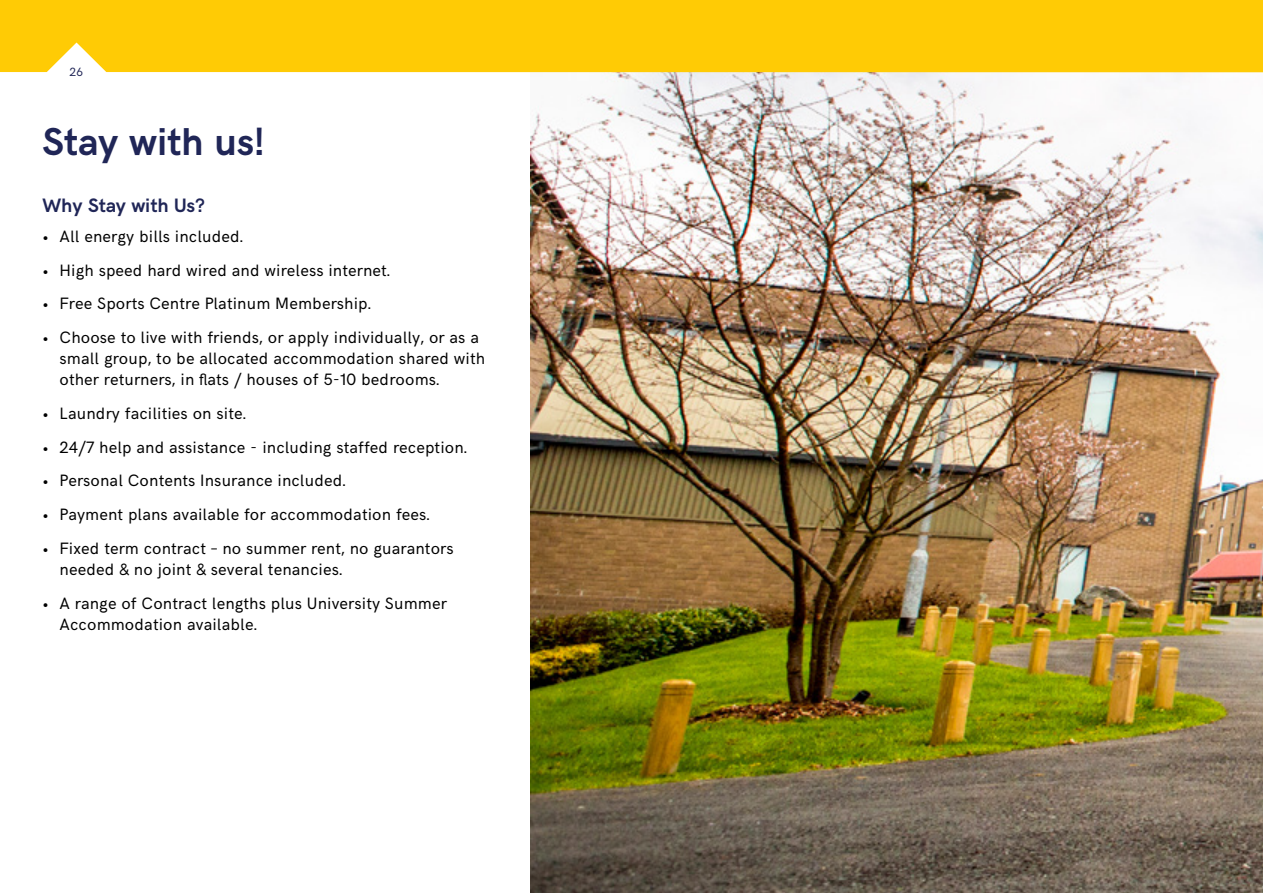
<style>
.page{position:relative;width:1263px;height:893px;background:#fff}
.page>*{position:absolute;margin:0;border:0;box-sizing:border-box;transform-origin:0 0}
.t1{font:700 39px "HK Grotesk";color:#202657}
.t2{font:700 19.5px "HK Grotesk";color:#202657}
.t3{font:16.5px/21px "HK Grotesk";letter-spacing:.01em;color:#000}
.t4{font:12px "HK Grotesk";color:#202657}
</style>
<div class="page">
<img style="left:531px;top:72px;width:732px;height:821px">
<div style="left:0;top:0;width:1263px;height:72px;background:#ffcb05"></div>
<p class="t4" style="left:69px;top:63px;width:15px">26</p>
<h1 class="t1" style="left:43px;top:112px;width:223px">Stay with us!</h1>
<p class="t2" style="left:43px;top:191px;width:164px">Why Stay with Us?</p>
<p class="t3" style="left:43px;top:224px;width:202px">• All energy bills included.</p>
<p class="t3" style="left:43px;top:258px;width:349px">• High speed hard wired and wireless internet.</p>
<p class="t3" style="left:43px;top:292px;width:330px">• Free Sports Centre Platinum Membership.</p>
<p class="t3" style="left:60px;top:326px;width:427px;text-indent:-17px">• Choose to live with friends, or apply individually, or as a small group, to be allocated accommodation shared with other returners, in flats / houses of 5-10 bedrooms.</p>
<p class="t3" style="left:43px;top:401px;width:205px">• Laundry facilities on site.</p>
<p class="t3" style="left:43px;top:435px;width:426px">• 24/7 help and assistance - including staffed reception.</p>
<p class="t3" style="left:43px;top:469px;width:305px">• Personal Contents Insurance included.</p>
<p class="t3" style="left:43px;top:503px;width:389px">• Payment plans available for accommodation fees.</p>
<p class="t3" style="left:60px;top:536px;width:396px;text-indent:-17px">• Fixed term contract – no summer rent, no guarantors needed &amp; no joint &amp; several tenancies.</p>
<p class="t3" style="left:60px;top:591px;width:389px;text-indent:-17px">• A range of Contract lengths plus University Summer<br>Accommodation available.</p>
</div>
